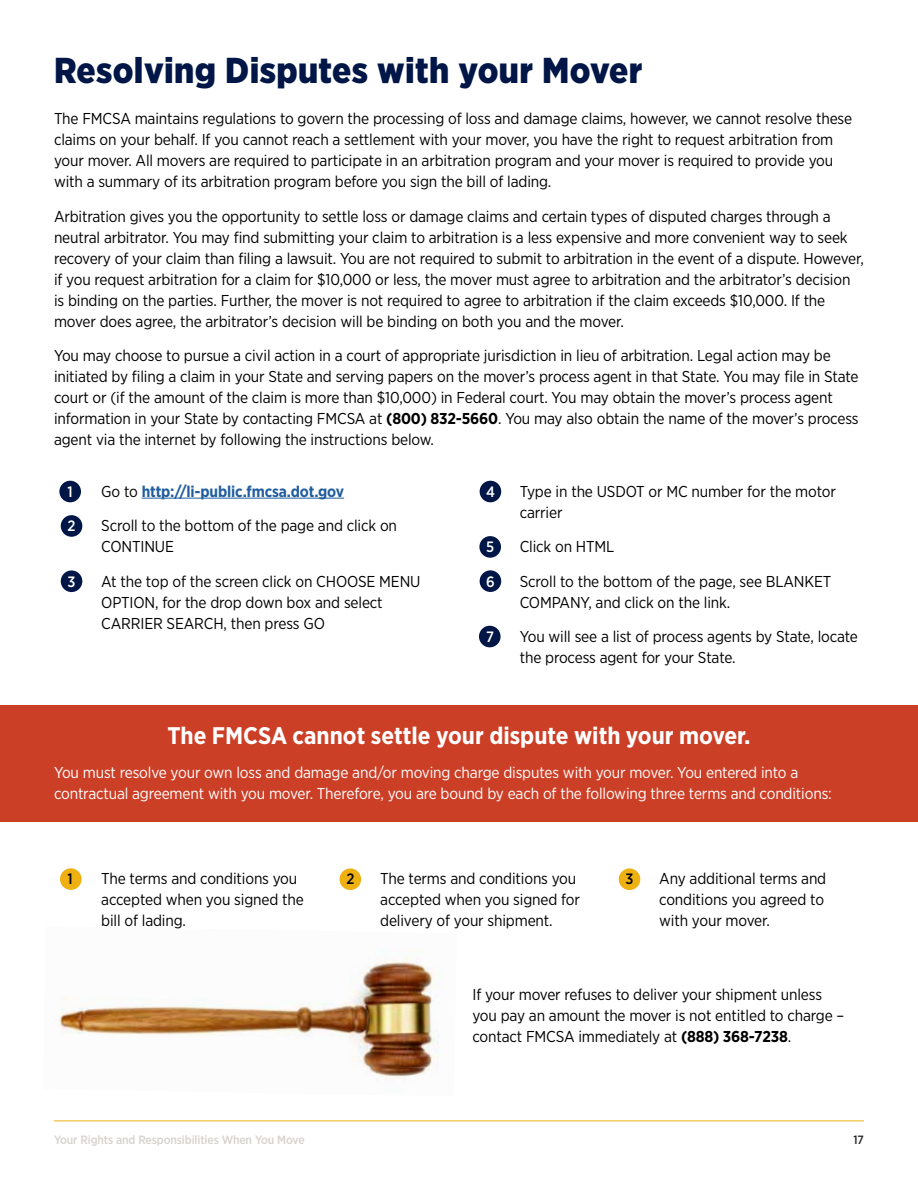
<style>
.page{position:relative;width:918px;height:1188px;background:#fff}
.page>*{position:absolute;margin:0;border:0;box-sizing:border-box;transform-origin:0 0}
.t1{font:900 36px "Gotham Narrow";letter-spacing:.01em;color:#001647}
.t2{font:700 24px "Gotham Narrow";color:#fff}
.Body_Copy{font:15.75px/21px "Gotham Narrow";letter-spacing:-.01em;color:#000}
.Body_Copy-2{font:15.75px/21px "Gotham Narrow";letter-spacing:-.01em;color:#fff}
.t3{font:700 15.75px "Gotham Narrow";letter-spacing:-.01em;color:#215e9e}
.t4{font:500 15px "Gotham Narrow";color:#fff}
.t5{font:500 15px "Gotham Narrow";color:#000}
.t6{font:500 12px "Gotham Narrow";letter-spacing:-.01em;color:#d7d2cb}
.t7{font:500 12px "Gotham Narrow";color:#252525}
.s1{font-weight:700}
.s2{font-weight:400;color:#000}
</style>
<div class="page">
<hr style="left:54px;top:1120px;width:810px;height:1px;background:#eeb111">
<div style="left:0;top:705px;width:918px;height:117px;background:#cc3f27"></div>
<div style="left:59px;top:481px;width:22px;height:21px;background:#001647;border-radius:50%"></div>
<div style="left:480px;top:481px;width:21px;height:21px;background:#001647;border-radius:50%"></div>
<div style="left:479px;top:536px;width:22px;height:22px;background:#001647;border-radius:50%"></div>
<div style="left:480px;top:570px;width:21px;height:22px;background:#001647;border-radius:50%"></div>
<div style="left:479px;top:626px;width:22px;height:21px;background:#001647;border-radius:50%"></div>
<div style="left:61px;top:515px;width:21px;height:22px;background:#001647;border-radius:50%"></div>
<div style="left:61px;top:570px;width:21px;height:22px;background:#001647;border-radius:50%"></div>
<div style="left:60px;top:868px;width:22px;height:22px;background:#eeb111;border-radius:50%"></div>
<div style="left:340px;top:868px;width:21px;height:22px;background:#eeb111;border-radius:50%"></div>
<div style="left:619px;top:868px;width:21px;height:22px;background:#eeb111;border-radius:50%"></div>
<img style="left:59px;top:949px;width:381px;height:130px">
<hr style="left:142px;top:498px;width:202px;height:1px;background:#215e9e">
<h2 class="t1" style="left:54px;top:46px;width:590px">Resolving Disputes with your Mover</h2>
<p class="Body_Copy" style="left:54px;top:108px;width:800px">The FMCSA maintains regulations to govern the processing of loss and damage claims, however, we cannot resolve these claims on your behalf. If you cannot reach a settlement with your mover, you have the right to request arbitration from your mover. All movers are required to participate in an arbitration program and your mover is required to provide you with a summary of its arbitration program before you sign the bill of lading.</p>
<p class="Body_Copy" style="left:54px;top:205px;width:811px">Arbitration gives you the opportunity to settle loss or damage claims and certain types of disputed charges through a neutral arbitrator. You may find submitting your claim to arbitration is a less expensive and more convenient way to seek recovery of your claim than filing a lawsuit. You are not required to submit to arbitration in the event of a dispute. However, if you request arbitration for a claim for $10,000 or less, the mover must agree to arbitration and the arbitrator’s decision is binding on the parties. Further, the mover is not required to agree to arbitration if the claim exceeds $10,000. If the mover does agree, the arbitrator’s decision will be binding on both you and the mover.</p>
<p class="Body_Copy" style="left:54px;top:345px;width:806px">You may choose to pursue a civil action in a court of appropriate jurisdiction in lieu of arbitration. Legal action may be initiated by filing a claim in your State and serving papers on the mover’s process agent in that State. You may file in State court or (if the amount of the claim is more than $10,000) in Federal court. You may obtain the mover’s process agent information in your State by contacting FMCSA at <span class="s1">(800) 832-5660</span>. You may also obtain the name of the mover’s process agent via the internet by following the instructions below.</p>
<p class="t4" style="left:68px;top:482px;width:7px">1</p>
<p class="t3" style="left:101px;top:481px;width:244px"><span class="s2">Go to</span> http://li-public.fmcsa.dot.gov</p>
<p class="t4" style="left:68px;top:516px;width:10px">2</p>
<p class="Body_Copy" style="left:101px;top:515px;width:297px">Scroll to the bottom of the page and click on<br>CONTINUE</p>
<p class="t4" style="left:68px;top:572px;width:9px">3</p>
<p class="Body_Copy" style="left:101px;top:570px;width:321px">At the top of the screen click on CHOOSE MENU<br>OPTION, for the drop down box and select<br>CARRIER SEARCH, then press GO</p>
<p class="t4" style="left:486px;top:482px;width:10px">4</p>
<p class="Body_Copy" style="left:520px;top:480px;width:318px">Type in the USDOT or MC number for the motor carrier</p>
<p class="t4" style="left:486px;top:537px;width:10px">5</p>
<p class="Body_Copy" style="left:520px;top:536px;width:96px">Click on HTML</p>
<p class="t4" style="left:486px;top:572px;width:10px">6</p>
<p class="Body_Copy" style="left:520px;top:570px;width:313px">Scroll to the bottom of the page, see BLANKET<br>COMPANY, and click on the link.</p>
<p class="t4" style="left:486px;top:627px;width:9px">7</p>
<p class="Body_Copy" style="left:520px;top:626px;width:340px">You will see a list of process agents by State, locate the process agent for your State.</p>
<h3 class="t2" style="left:167px;top:720px;width:585px">The FMCSA cannot settle your dispute with your mover.</h3>
<p class="Body_Copy-2" style="left:54px;top:762px;width:779px">You must resolve your own loss and damage and/or moving charge disputes with your mover. You entered into a contractual agreement with you mover. Therefore, you are bound by each of the following three terms and conditions:</p>
<p class="t5" style="left:68px;top:870px;width:7px">1</p>
<p class="Body_Copy" style="left:101px;top:868px;width:204px">The terms and conditions you accepted when you signed the bill of lading.</p>
<p class="t5" style="left:346px;top:870px;width:10px">2</p>
<p class="Body_Copy" style="left:380px;top:868px;width:201px">The terms and conditions you accepted when you signed for delivery of your shipment.</p>
<p class="t5" style="left:626px;top:870px;width:9px">3</p>
<p class="Body_Copy" style="left:659px;top:868px;width:169px">Any additional terms and conditions you agreed to with your mover.</p>
<p class="Body_Copy" style="left:472px;top:983px;width:373px">If your mover refuses to deliver your shipment unless you pay an amount the mover is not entitled to charge – contact FMCSA immediately at <span class="s1">(888) 368-7238</span>.</p>
<p class="t6" style="left:54px;top:1132px;width:252px">Your Rights and Responsibilities When You Move</p>
<p class="t7" style="left:853px;top:1132px;width:12px">17</p>
</div>
